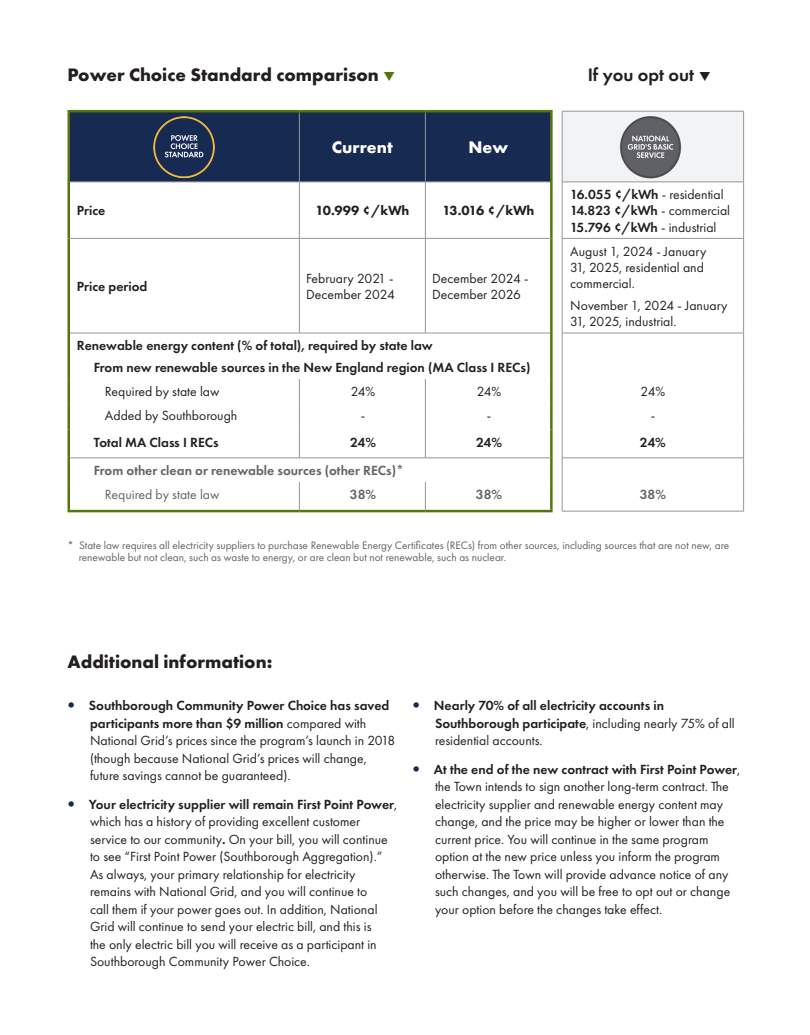
<style>
.page{position:relative;width:810px;height:1035px;background:#fff}
.page>*{position:absolute;margin:0;border:0;box-sizing:border-box;transform-origin:0 0}
.B-head{font:700 18.75px "Futura PT";color:#231f20}
.t1{font:600 18.75px "Futura PT";color:#231f20}
.t2{font:700 17.5px "Futura PT";color:#fff}
.text{font:13.75px/17.5px "Futura PT";color:#231f20}
.text-2{font:600 13.75px/17.5px "Futura PT";color:#231f20}
.t3{font:600 13.75px "Futura PT";color:#636366}
.t4{font:800 13.75px "Futura PT";letter-spacing:-.035em;color:#231f20}
.t5{font:13.75px "Futura PT";color:#636366}
.copy{font:11.25px/12.5px "Futura PT";color:#636366}
.s1{color:#52770d}
.s2{font-weight:600}
.s3{font-weight:400}
</style>
<div class="page">
<div style="left:70px;top:112px;width:480px;height:70px;background:#172a52"></div>
<div style="left:562px;top:111px;width:182px;height:71px;background:#f2f3f4"></div>
<hr style="left:299px;top:112px;width:1px;height:70px;background:#939598">
<hr style="left:425px;top:112px;width:1px;height:70px;background:#939598">
<hr style="left:562px;top:111px;width:182px;height:1px;background:#939598">
<hr style="left:562px;top:112px;width:1px;height:70px;background:#939598">
<hr style="left:743px;top:112px;width:1px;height:70px;background:#939598">
<hr style="left:70px;top:182px;width:229px;height:1px;background:#939598">
<hr style="left:299px;top:182px;width:126px;height:1px;background:#939598">
<hr style="left:299px;top:182px;width:1px;height:56px;background:#939598">
<hr style="left:425px;top:182px;width:125px;height:1px;background:#939598">
<hr style="left:425px;top:182px;width:1px;height:56px;background:#939598">
<hr style="left:562px;top:182px;width:182px;height:1px;background:#939598">
<hr style="left:562px;top:182px;width:1px;height:56px;background:#939598">
<hr style="left:743px;top:182px;width:1px;height:56px;background:#939598">
<hr style="left:70px;top:238px;width:229px;height:1px;background:#939598">
<hr style="left:299px;top:238px;width:126px;height:1px;background:#939598">
<hr style="left:299px;top:239px;width:1px;height:94px;background:#939598">
<hr style="left:425px;top:238px;width:125px;height:1px;background:#939598">
<hr style="left:425px;top:239px;width:1px;height:94px;background:#939598">
<hr style="left:562px;top:238px;width:182px;height:1px;background:#939598">
<hr style="left:562px;top:239px;width:1px;height:94px;background:#939598">
<hr style="left:743px;top:239px;width:1px;height:94px;background:#939598">
<hr style="left:70px;top:333px;width:229px;height:1px;background:#939598">
<hr style="left:299px;top:333px;width:126px;height:1px;background:#939598">
<hr style="left:425px;top:333px;width:125px;height:1px;background:#939598">
<hr style="left:562px;top:333px;width:182px;height:1px;background:#939598">
<hr style="left:562px;top:333px;width:1px;height:46px;background:#939598">
<hr style="left:743px;top:333px;width:1px;height:46px;background:#939598">
<hr style="left:562px;top:458px;width:182px;height:1px;background:#939598">
<svg style="left:299px;top:482px;width:1px;height:28px"></svg>
<svg style="left:425px;top:482px;width:1px;height:28px"></svg>
<svg style="left:562px;top:379px;width:1px;height:132px"></svg>
<svg style="left:743px;top:379px;width:1px;height:132px"></svg>
<hr style="left:562px;top:511px;width:182px;height:1px;background:#939598">
<svg style="left:299px;top:379px;width:1px;height:79px"></svg>
<svg style="left:425px;top:379px;width:1px;height:79px"></svg>
<hr style="left:70px;top:458px;width:229px;height:1px;background:#939598">
<hr style="left:299px;top:458px;width:126px;height:1px;background:#939598">
<hr style="left:425px;top:458px;width:125px;height:1px;background:#939598">
<hr style="left:68px;top:110px;width:231px;height:2px;background:#52770d">
<hr style="left:68px;top:112px;width:2px;height:70px;background:#52770d">
<hr style="left:299px;top:110px;width:126px;height:2px;background:#52770d">
<hr style="left:425px;top:110px;width:128px;height:2px;background:#52770d">
<hr style="left:550px;top:112px;width:3px;height:70px;background:#52770d">
<hr style="left:68px;top:182px;width:2px;height:56px;background:#52770d">
<hr style="left:550px;top:182px;width:3px;height:56px;background:#52770d">
<hr style="left:68px;top:238px;width:2px;height:95px;background:#52770d">
<hr style="left:550px;top:238px;width:3px;height:95px;background:#52770d">
<hr style="left:68px;top:333px;width:2px;height:46px;background:#52770d">
<hr style="left:550px;top:333px;width:3px;height:46px;background:#52770d">
<hr style="left:68px;top:379px;width:2px;height:24px;background:#52770d">
<hr style="left:550px;top:379px;width:3px;height:24px;background:#52770d">
<hr style="left:68px;top:403px;width:2px;height:27px;background:#52770d">
<hr style="left:550px;top:403px;width:3px;height:27px;background:#52770d">
<hr style="left:68px;top:430px;width:2px;height:28px;background:#52770d">
<hr style="left:550px;top:430px;width:3px;height:28px;background:#52770d">
<hr style="left:68px;top:458px;width:2px;height:24px;background:#52770d">
<hr style="left:550px;top:458px;width:3px;height:24px;background:#52770d">
<hr style="left:68px;top:482px;width:2px;height:28px;background:#52770d">
<hr style="left:550px;top:482px;width:3px;height:28px;background:#52770d">
<hr style="left:68px;top:510px;width:231px;height:2px;background:#52770d">
<hr style="left:299px;top:510px;width:126px;height:2px;background:#52770d">
<hr style="left:425px;top:510px;width:128px;height:2px;background:#52770d">
<img style="left:620px;top:117px;width:62px;height:61px">
<img style="left:152px;top:117px;width:63px;height:61px">
<p class="B-head" style="left:68px;top:62px;width:329px">Power Choice Standard comparison <span class="s1">❑</span></p>
<p class="t2" style="left:332px;top:136px;width:62px">Current</p>
<p class="t2" style="left:469px;top:136px;width:41px">New</p>
<p class="text-2" style="left:77px;top:202px;width:30px">Price</p>
<p class="t4" style="left:316px;top:202px;width:95px">10.999 ¢/kWh</p>
<p class="t4" style="left:443px;top:202px;width:93px">13.016 ¢/kWh</p>
<p class="text-2" style="left:77px;top:277px;width:72px">Price period</p>
<p class="text" style="left:306px;top:270px;width:90px;line-height:16.5px">February 2021 -<br>December 2024</p>
<p class="text" style="left:432px;top:270px;width:98px;line-height:16.5px">December 2024 -<br>December 2026</p>
<p class="t1" style="left:588px;top:63px;width:125px">If you opt out ❑</p>
<p class="text" style="left:570px;top:186px;width:155px"><span class="s2">16.055 ¢/kWh</span> - residential</p>
<p class="text-2" style="left:570px;top:202px;width:161px">14.823 ¢/kWh <span class="s3">- commercial</span></p>
<p class="text-2" style="left:570px;top:218px;width:148px">15.796 ¢/kWh <span class="s3">- industrial</span></p>
<p class="text" style="left:570px;top:243px;width:138px;line-height:16.2px">August 1, 2024 - January<br>31, 2025, residential and commercial.</p>
<p class="text" style="left:570px;top:297px;width:159px;line-height:16.2px">November 1, 2024 - January<br>31, 2025, industrial.</p>
<p class="text-2" style="left:77px;top:337px;width:357px">Renewable energy content (% of total), required by state law</p>
<p class="text-2" style="left:94px;top:359px;width:438px">From new renewable sources in the New England region (MA Class I RECs)</p>
<p class="text" style="left:105px;top:383px;width:116px">Required by state law</p>
<p class="text" style="left:351px;top:383px;width:26px">24%</p>
<p class="text" style="left:477px;top:383px;width:26px">24%</p>
<p class="text" style="left:641px;top:383px;width:26px">24%</p>
<p class="text" style="left:105px;top:407px;width:134px">Added by Southborough</p>
<p class="text" style="left:361px;top:407px;width:6px">-</p>
<p class="text" style="left:487px;top:407px;width:6px">-</p>
<p class="text" style="left:651px;top:407px;width:6px">-</p>
<p class="text-2" style="left:94px;top:433px;width:126px">Total MA Class I RECs</p>
<p class="text-2" style="left:350px;top:433px;width:27px">24%</p>
<p class="text-2" style="left:476px;top:433px;width:27px">24%</p>
<p class="text-2" style="left:640px;top:433px;width:27px">24%</p>
<p class="t3" style="left:94px;top:462px;width:312px">From other clean or renewable sources (other RECs)*</p>
<p class="t5" style="left:105px;top:486px;width:116px">Required by state law</p>
<p class="t3" style="left:350px;top:486px;width:28px">38%</p>
<p class="t3" style="left:476px;top:486px;width:28px">38%</p>
<p class="t3" style="left:640px;top:486px;width:28px">38%</p>
<p class="copy" style="left:79px;top:539px;width:652px;text-indent:-11px">* State law requires all electricity suppliers to purchase Renewable Energy Certificates (RECs) from other sources, including sources that are not new, are renewable but not clean, such as waste to energy, or are clean but not renewable, such as nuclear.</p>
<p class="B-head" style="left:68px;top:650px;width:206px">Additional information:</p>
<p class="text" style="left:89px;top:697px;width:308px"><span class="s2">Southborough Community Power Choice has saved participants more than $9 million</span> compared with National Grid’s prices since the program’s launch in 2018 (though because National Grid’s prices will change, future savings cannot be guaranteed).</p>
<p class="text" style="left:89px;top:795px;width:310px"><span class="s2">Your electricity supplier will remain First Point Power</span>, which has a history of providing excellent customer service to our community<span class="s2">.</span> On your bill, you will continue to see “First Point Power (Southborough Aggregation).” As always, your primary relationship for electricity remains with National Grid, and you will continue to<br>call them if your power goes out. In addition, National Grid will continue to send your electric bill, and this is<br>the only electric bill you will receive as a participant in Southborough Community Power Choice.</p>
<p class="text-2" style="left:434px;top:697px;width:302px">Nearly 70% of all electricity accounts in<br>Southborough participate<span class="s3">, including nearly 75% of all residential accounts.</span></p>
<p class="text" style="left:434px;top:760px;width:308px"><span class="s2">At the end of the new contract with First Point Power</span>, the Town intends to sign another long-term contract. The electricity supplier and renewable energy content may change, and the price may be higher or lower than the current price. You will continue in the same program option at the new price unless you inform the program otherwise. The Town will provide advance notice of any such changes, and you will be free to opt out or change your option before the changes take effect.</p>
</div>
